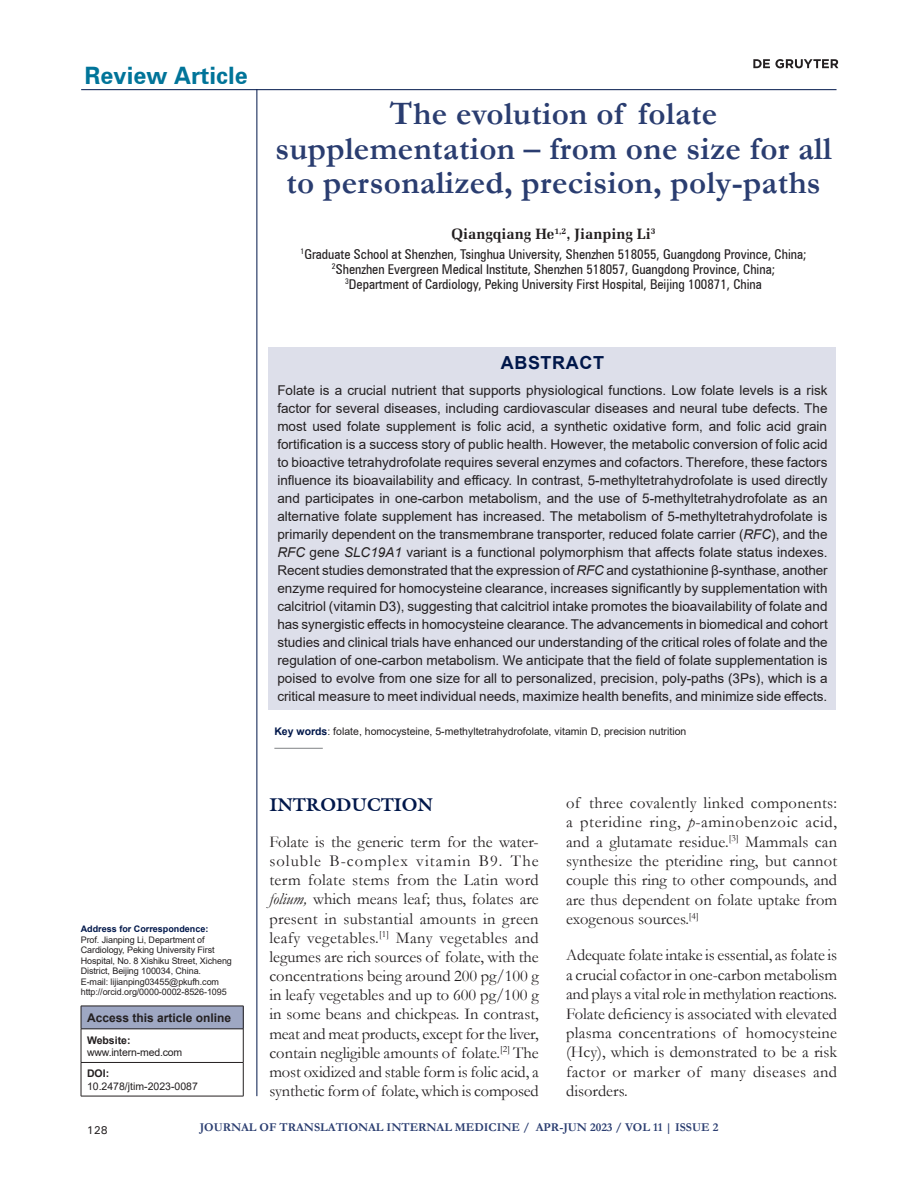
<style>
.page{position:relative;width:918px;height:1188px;background:#fff}
.page>*{position:absolute;margin:0;border:0;box-sizing:border-box;transform-origin:0 0}
._1_TYTUŁ{font:700 33px/34.5px "Garamond";letter-spacing:.01em;color:#2a3d70;text-align:center}
.AH{font:700 24px "Zurich BT";color:#007499}
.t1{font:700 18px "Galliard IT Cby BT";color:#00174a}
._4_Abstrakt_napis{font:700 18px "Arial";letter-spacing:.035em;color:#00174a}
.TX{font:16.5px/19.2px "Garamond";color:#231f20;text-align:justify}
._2_Autorzy{font:700 15px "Zapf Elliptical 711 BT";color:#231f20}
._4_1_abstrakt_tekst{font:13.5px/18px "Arial";color:#231f20;text-align:justify}
._3_afiliacje{font:condensed 13.5px "Zurich BT";color:#231f20}
.t2{font:700 12px "Garamond";color:#2a3d70}
.AU_Bio{font:700 12px "Arial";color:#231f20}
.t3{font:500 11.25px "Univers";color:#231f20}
._5_keywords{font:10.5px "Arial";color:#231f20}
.AU_Bio-2{font:10.5px/12.6px "Arial";color:#231f20}
.ADD{font:9px/10.5px "Arial";letter-spacing:-.01em;color:#231f20}
.s1{font-weight:700;color:#00174a}
.s2{font-weight:700}
.s3{font-style:italic}
</style>
<div class="page">
<hr style="left:81px;top:89px;width:756px;height:1px;background:#00174a">
<svg style="left:753px;top:59px;width:85px;height:9px"></svg>
<hr style="left:256px;top:89px;width:1px;height:1007px;background:#00174a">
<div style="left:81px;top:1006px;width:162px;height:23px;background:#9ea7c3"></div>
<hr style="left:81px;top:1006px;width:162px;height:1px;background:#231f20">
<svg style="left:81px;top:1006px;width:1px;height:23px"></svg>
<hr style="left:81px;top:1029px;width:162px;height:1px;background:#231f20">
<hr style="left:81px;top:1029px;width:1px;height:33px;background:#231f20">
<hr style="left:81px;top:1062px;width:162px;height:1px;background:#231f20">
<hr style="left:81px;top:1063px;width:1px;height:33px;background:#231f20">
<hr style="left:81px;top:1096px;width:162px;height:1px;background:#231f20">
<svg style="left:243px;top:1006px;width:1px;height:23px"></svg>
<hr style="left:243px;top:1029px;width:1px;height:33px;background:#231f20">
<hr style="left:243px;top:1063px;width:1px;height:33px;background:#231f20">
<div style="left:269px;top:347px;width:567px;height:363px;background:#dddfea"></div>
<hr style="left:274px;top:748px;width:49px;height:1px;background:#808285">
<p class="AH" style="left:85px;top:61px;width:165px">Review Article</p>
<p class="_1_TYTUŁ" style="left:275px;top:97px;width:558px">The evolution of folate supplementation – from one size for all to personalized, precision, poly-paths</p>
<p class="_2_Autorzy" style="left:452px;top:225px;width:205px">Qiangqiang He<sup>1,2</sup>, Jianping Li<sup>3</sup></p>
<p class="_3_afiliacje" style="left:301px;top:246px;width:508px"><sup>1</sup>Graduate School at Shenzhen, Tsinghua University, Shenzhen 518055, Guangdong Province, China;</p>
<p class="_3_afiliacje" style="left:332px;top:261px;width:445px"><sup>2</sup>Shenzhen Evergreen Medical Institute, Shenzhen 518057, Guangdong Province, China;</p>
<p class="_3_afiliacje" style="left:345px;top:276px;width:418px"><sup>3</sup>Department of Cardiology, Peking University First Hospital, Beijing 100871, China</p>
<p class="ADD" style="left:81px;top:924px;width:153px"><span class="s1">Address for Correspondence:<br></span>Prof. Jianping Li, Department of Cardiology, Peking University First Hospital, No. 8 Xishiku Street, Xicheng District, Beijing 100034, China.<br>E-mail: lijianping03455@pkufh.com</p>
<p class="ADD" style="left:81px;top:987px;width:147px">http://orcid.org/0000-0002-8526-1095</p>
<p class="AU_Bio" style="left:87px;top:1010px;width:146px">Access this article online</p>
<p class="AU_Bio-2" style="left:87px;top:1034px;width:97px"><span class="s2">Website: </span>www.intern-med.com</p>
<p class="AU_Bio-2" style="left:87px;top:1067px;width:112px"><span class="s2">DOI:<br></span>10.2478/jtim-2023-0087</p>
<p class="_4_Abstrakt_napis" style="left:501px;top:350px;width:105px">ABSTRACT</p>
<p class="_4_1_abstrakt_tekst" style="left:277px;top:381px;width:552px">Folate is a crucial nutrient that supports physiological functions. Low folate levels is a risk factor for several diseases, including cardiovascular diseases and neural tube defects. The most used folate supplement is folic acid, a synthetic oxidative form, and folic acid grain fortification is a success story of public health. However, the metabolic conversion of folic acid to bioactive tetrahydrofolate requires several enzymes and cofactors. Therefore, these factors influence its bioavailability and efficacy. In contrast, 5-methyltetrahydrofolate is used directly and participates in one-carbon metabolism, and the use of 5-methyltetrahydrofolate as an alternative folate supplement has increased. The metabolism of 5-methyltetrahydrofolate is primarily dependent on the transmembrane transporter, reduced folate carrier (<span class="s3">RFC</span>), and the <span class="s3">RFC</span> gene <span class="s3">SLC19A1</span> variant is a functional polymorphism that affects folate status indexes.<br>Recent studies demonstrated that the expression of <span class="s3">RFC</span> and cystathionine β-synthase, another enzyme required for homocysteine clearance, increases significantly by supplementation with calcitriol (vitamin D3), suggesting that calcitriol intake promotes the bioavailability of folate and has synergistic effects in homocysteine clearance. The advancements in biomedical and cohort studies and clinical trials have enhanced our understanding of the critical roles of folate and the regulation of one-carbon metabolism. We anticipate that the field of folate supplementation is poised to evolve from one size for all to personalized, precision, poly-paths (3Ps), which is a critical measure to meet individual needs, maximize health benefits, and minimize side effects.</p>
<p class="_5_keywords" style="left:274px;top:724px;width:413px"><span class="s1">Key words</span>: folate, homocysteine, 5-methyltetrahydrofolate, vitamin D, precision nutrition</p>
<h1 class="t1" style="left:269px;top:793px;width:165px">INTRODUCTION</h1>
<p class="TX" style="left:269px;top:832px;width:271px">Folate is the generic term for the water&shy;soluble B-complex vitamin B9. The term folate stems from the Latin word <span class="s3">folium,</span> which means leaf; thus, folates are present in substantial amounts in green leafy vegetables.<sup>[1]</sup> Many vegetables and legumes are rich sources of folate, with the concentrations being around 200 pg/100 g in leafy vegetables and up to 600 pg/100 g in some beans and chickpeas. In contrast, meat and meat products, except for the liver, contain negligible amounts of folate.<sup>[2]</sup> The most oxidized and stable form is folic acid, a synthetic form of folate, which is composed</p>
<p class="TX" style="left:566px;top:793px;width:273px">of three covalently linked components: a pteridine ring, <span class="s3">p</span>-aminobenzoic acid, and a glutamate residue.<sup>[3]</sup> Mammals can synthesize the pteridine ring, but cannot couple this ring to other compounds, and are thus dependent on folate uptake from exogenous sources.<sup>[4]</sup></p>
<p class="TX" style="left:566px;top:945px;width:273px">Adequate folate intake is essential, as folate is a crucial cofactor in one-carbon metabolism and plays a vital role in methylation reactions.<br>Folate deficiency is associated with elevated plasma concentrations of homocysteine (Hcy), which is demonstrated to be a risk factor or marker of many diseases and disorders.</p>
<p class="t3" style="left:87px;top:1123px;width:23px">128</p>
<p class="t2" style="left:200px;top:1119px;width:520px">JOURNAL OF TRANSLATIONAL INTERNAL MEDICINE / APR-JUN 2023 / VOL 11 | ISSUE 2</p>
</div>
